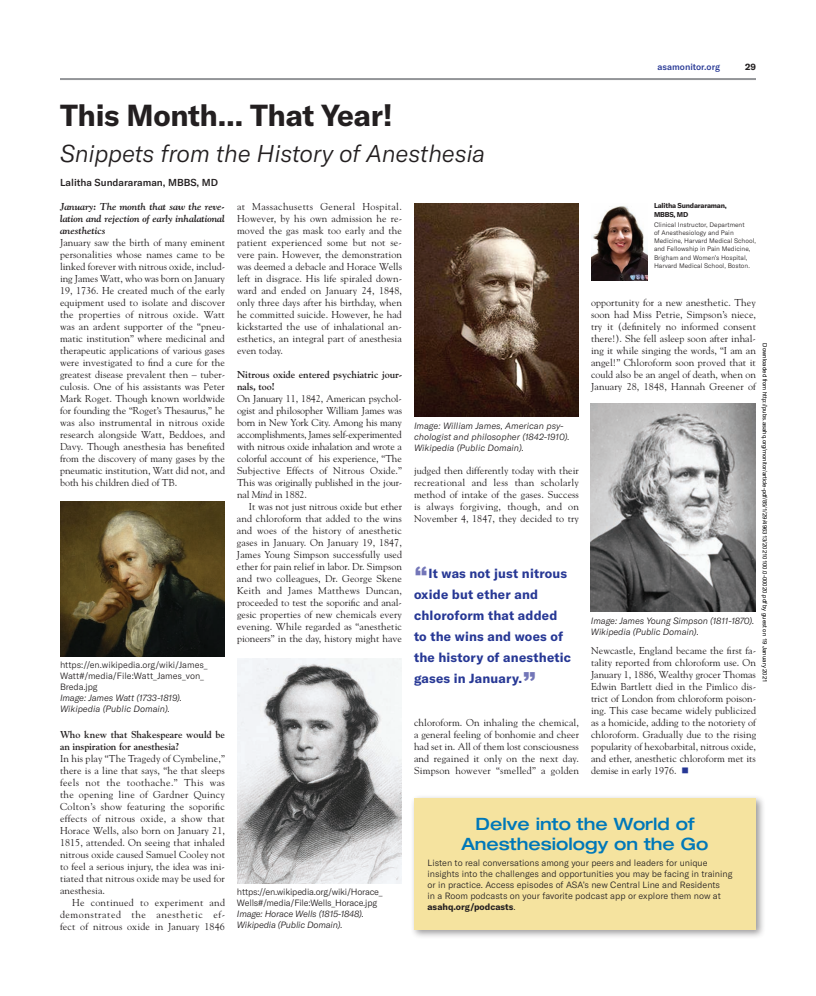
<style>
.page{position:relative;width:816px;height:996px;background:#fff}
.page>*{position:absolute;margin:0;border:0;box-sizing:border-box;transform-origin:0 0}
.t1{font:700 30px "GT America";letter-spacing:-.01em;color:#231f20}
.t2{font:italic 300 24px "GT America";letter-spacing:-.01em;color:#231f20}
.t3{font:500 expanded 17px/20px "Helvetica Neue";color:#0078b9;text-align:center}
.t4{font:700 13px/21px "GT America";letter-spacing:.015em;color:#273895}
.t5{font:10px/12px "Goudy";letter-spacing:.01em;color:#231f20;text-align:justify}
.t6{font:10px "Goudy";letter-spacing:-.01em;color:#231f20}
.t7{font:700 10px "Goudy";letter-spacing:-.005em;color:#231f20}
.t8{font:10px "Goudy";letter-spacing:-.015em;color:#231f20}
.t9{font:10px "Goudy";letter-spacing:-.02em;color:#231f20}
.t10{font:10px "Goudy";letter-spacing:.035em;color:#231f20}
.t11{font:10px "Goudy";letter-spacing:.055em;color:#231f20}
.t12{font:500 10px "GT America";color:#231f20}
.t13{font:300 9px/11px "GT America";color:#231f20}
.t14{font:italic 300 9px/11px "GT America";color:#231f20}
.t15{font:300 9px/11px "GT America";letter-spacing:-.02em;color:#231f20}
.t16{font:500 9px "GT America";color:#273895}
.t17{font:700 9px "GT America";color:#231f20}
.t18{font:700 7px/9px "GT America";letter-spacing:-.025em;color:#231f20}
.t19{font:300 6.5px/8px "GT America";color:#231f20}
.t20{font:6px "Arial";color:#000}
.s1{font-weight:700;font-style:italic}
.s2{font-style:italic}
.s3{font-size:28px;color:#7376b8}
.s4{color:#273895}
.s5{font-weight:700}
</style>
<div class="page">
<hr style="left:60px;top:78px;width:696px;height:2px;background:#939598">
<img style="left:591px;top:206px;width:57px;height:75px">
<img style="left:414px;top:203px;width:165px;height:214px">
<img style="left:591px;top:403px;width:165px;height:209px">
<div style="left:410px;top:794px;width:356px;height:145px;background:#231f20;opacity:.45"></div>
<div style="left:414px;top:798px;width:342px;height:131px;background:#f5e39f"></div>
<img style="left:237px;top:658px;width:165px;height:226px">
<img style="left:60px;top:501px;width:165px;height:155px">
<p class="t16" style="left:658px;top:61px;width:64px">asamonitor.org</p>
<p class="t17" style="left:745px;top:61px;width:12px">29</p>
<p class="t1" style="left:60px;top:96px;width:334px">This Month… That Year!</p>
<p class="t2" style="left:60px;top:139px;width:427px">Snippets from the History of Anesthesia</p>
<p class="t12" style="left:60px;top:176px;width:159px">Lalitha Sundararaman, MBBS, MD</p>
<p class="t5" style="left:60px;top:200px;width:167px;text-align:left"><span class="s1">January: The month that saw the reve&shy;lation and rejection of early inhalational anesthetics<br></span>January saw the birth of many eminent personalities whose names came to be linked forever with nitrous oxide, includ&shy;ing James Watt, who was born on January 19, 1736. He created much of the early equipment used to isolate and discover the properties of nitrous oxide. Watt was an ardent supporter of the “pneu&shy;matic institution” where medicinal and therapeutic applications of various gases were investigated to find a cure for the greatest disease prevalent then – tuber&shy;culosis. One of his assistants was Peter Mark Roget. Though known worldwide for founding the “Roget’s Thesaurus,” he was also instrumental in nitrous oxide research alongside Watt, Beddoes, and Davy. Though anesthesia has benefited from the discovery of many gases by the pneumatic institution, Watt did not, and both his children died of TB.</p>
<p class="t5" style="left:237px;top:200px;width:167px">at Massachusetts General Hospital.<br>However, by his own admission he re&shy;moved the gas mask too early and the patient experienced some but not se&shy;vere pain. However, the demonstration was deemed a debacle and Horace Wells left in disgrace. His life spiraled down&shy;ward and ended on January 24, 1848, only three days after his birthday, when he committed suicide. However, he had kickstarted the use of inhalational an&shy;esthetics, an integral part of anesthesia even today.</p>
<p class="t7" style="left:237px;top:369px;width:166px">Nitrous oxide entered psychiatric jour-</p>
<p class="t7" style="left:237px;top:381px;width:39px">nals, too!</p>
<p class="t6" style="left:237px;top:392px;width:166px">On January 11, 1842, American psychol-</p>
<p class="t6" style="left:237px;top:404px;width:167px">ogist and philosopher William James was</p>
<p class="t8" style="left:237px;top:416px;width:167px">born in New York City. Among his many</p>
<p class="t9" style="left:237px;top:428px;width:166px">accomplishments, James self-experimented</p>
<p class="t8" style="left:237px;top:440px;width:166px">with nitrous oxide inhalation and wrote a</p>
<p class="t6" style="left:237px;top:452px;width:166px">colorful account of his experience, “The</p>
<p class="t5" style="left:237px;top:464px;width:167px">Subjective Effects of Nitrous Oxide.”</p>
<p class="t6" style="left:237px;top:476px;width:166px">This was originally published in the jour-</p>
<p class="t8" style="left:237px;top:488px;width:71px">nal <span class="s2">Mind</span> in 1882.</p>
<p class="t5" style="left:249px;top:500px;width:155px">It was not just nitrous oxide but ether</p>
<p class="t5" style="left:237px;top:512px;width:166px">and chloroform that added to the wins</p>
<p class="t5" style="left:237px;top:524px;width:166px">and woes of the history of anesthetic</p>
<p class="t5" style="left:237px;top:536px;width:166px">gases in January. On January 19, 1847,</p>
<p class="t5" style="left:237px;top:548px;width:167px">James Young Simpson successfully used</p>
<p class="t5" style="left:237px;top:560px;width:166px">ether for pain relief in labor. Dr. Simpson</p>
<p class="t5" style="left:237px;top:572px;width:166px">and two colleagues, Dr. George Skene</p>
<p class="t5" style="left:237px;top:584px;width:167px">Keith and James Matthews Duncan,</p>
<p class="t5" style="left:237px;top:596px;width:166px">proceeded to test the soporific and anal-</p>
<p class="t5" style="left:237px;top:608px;width:167px">gesic properties of new chemicals every</p>
<p class="t5" style="left:237px;top:620px;width:166px">evening. While regarded as “anesthetic</p>
<p class="t5" style="left:237px;top:632px;width:166px">pioneers” in the day, history might have</p>
<p class="t18" style="left:654px;top:201px;width:74px">Lalitha Sundararaman,<br>MBBS, MD</p>
<p class="t19" style="left:654px;top:221px;width:103px">Clinical Instructor, Department<br>of Anesthesiology and Pain<br>Medicine, Harvard Medical School, and Fellowship in Pain Medicine,<br>Brigham and Women’s Hospital,<br>Harvard Medical School, Boston.</p>
<p class="t5" style="left:591px;top:296px;width:167px">opportunity for a new anesthetic. They soon had Miss Petrie, Simpson’s niece, try it (definitely no informed consent there!). She fell asleep soon after inhal&shy;ing it while singing the words, “I am an angel!” Chloroform soon proved that it could also be an angel of death, when on January 28, 1848, Hannah Greener of</p>
<p class="t20" style="left:767px;top:343px;width:341px;rotate:90deg">Downloaded from http://pubs.asahq.org/monitor/article-pdf/85/1/29/496313/20210100.0-00020.pdf by guest on 19 January 2021</p>
<p class="t14" style="left:414px;top:420px;width:157px">Image: William James, American psy&shy;chologist and philosopher (1842-1910).<br>Wikipedia (Public Domain).</p>
<p class="t5" style="left:414px;top:464px;width:167px">judged then differently today with their recreational and less than scholarly method of intake of the gases. Success is always forgiving, though, and on November 4, 1847, they decided to try</p>
<p class="t4" style="left:414px;top:563px;width:159px"><span class="s3">“</span>It was not just nitrous oxide but ether and chloroform that added to the wins and woes of the history of anesthetic gases in January.<span class="s3">”</span></p>
<p class="t14" style="left:591px;top:615px;width:165px">Image: James Young Simpson (1811-1870).<br>Wikipedia (Public Domain).</p>
<p class="t5" style="left:591px;top:644px;width:167px">Newcastle, England became the first fa&shy;tality reported from chloroform use. On January 1, 1886, Wealthy grocer Thomas Edwin Bartlett died in the Pimlico dis&shy;trict of London from chloroform poison&shy;ing. This case became widely publicized as a homicide, adding to the notoriety of chloroform. Gradually due to the rising popularity of hexobarbital, nitrous oxide, and ether, anesthetic chloroform met its demise in early 1976. <span class="s4">■</span></p>
<p class="t13" style="left:60px;top:660px;width:149px">https://en.wikipedia.org/wiki/James_<br>Watt#/media/File:Watt_James_von_<br>Breda.jpg<br><span class="s2">Image: James Watt (1733-1819).<br>Wikipedia (Public Domain).</span></p>
<p class="t5" style="left:414px;top:716px;width:167px">chloroform. On inhaling the chemical, a general feeling of bonhomie and cheer had set in. All of them lost consciousness and regained it only on the next day.<br>Simpson however “smelled” a golden</p>
<p class="t7" style="left:60px;top:729px;width:166px">Who knew that Shakespeare would be</p>
<p class="t7" style="left:60px;top:741px;width:121px">an inspiration for anesthesia?</p>
<p class="t5" style="left:60px;top:752px;width:166px">In his play “The Tragedy of Cymbeline,”</p>
<p class="t5" style="left:60px;top:764px;width:166px">there is a line that says, “he that sleeps</p>
<p class="t10" style="left:60px;top:776px;width:166px">feels not the toothache.” This was</p>
<p class="t5" style="left:60px;top:788px;width:167px">the opening line of Gardner Quincy</p>
<p class="t5" style="left:60px;top:800px;width:166px">Colton’s show featuring the soporific</p>
<p class="t5" style="left:60px;top:812px;width:166px">effects of nitrous oxide, a show that</p>
<p class="t5" style="left:60px;top:824px;width:166px">Horace Wells, also born on January 21,</p>
<p class="t5" style="left:60px;top:836px;width:166px">1815, attended. On seeing that inhaled</p>
<p class="t5" style="left:60px;top:848px;width:167px">nitrous oxide caused Samuel Cooley not</p>
<p class="t5" style="left:60px;top:860px;width:166px">to feel a serious injury, the idea was ini-</p>
<p class="t5" style="left:60px;top:872px;width:166px">tiated that nitrous oxide may be used for</p>
<p class="t5" style="left:60px;top:884px;width:47px">anesthesia.</p>
<p class="t5" style="left:72px;top:896px;width:155px">He continued to experiment and</p>
<p class="t11" style="left:60px;top:908px;width:167px">demonstrated the anesthetic ef-</p>
<p class="t5" style="left:60px;top:920px;width:166px">fect of nitrous oxide in January 1846</p>
<p class="t3" style="left:461px;top:813px;width:249px">Delve into the World of<br>Anesthesiology on the Go</p>
<p class="t13" style="left:428px;top:857px;width:307px">Listen to real conversations among your peers and leaders for unique insights into the challenges and opportunities you may be facing in training or in practice. Access episodes of ASA’s new Central Line and Residents<br>in a Room podcasts on your favorite podcast app or explore them now at <span class="s5">asahq.org/podcasts</span>.</p>
<p class="t15" style="left:237px;top:886px;width:147px">https://en.wikipedia.org/wiki/Horace_ Wells#/media/File:Wells_Horace.jpg <span class="s2">Image: Horace Wells (1815-1848).<br>Wikipedia (Public Domain).</span></p>
</div>
